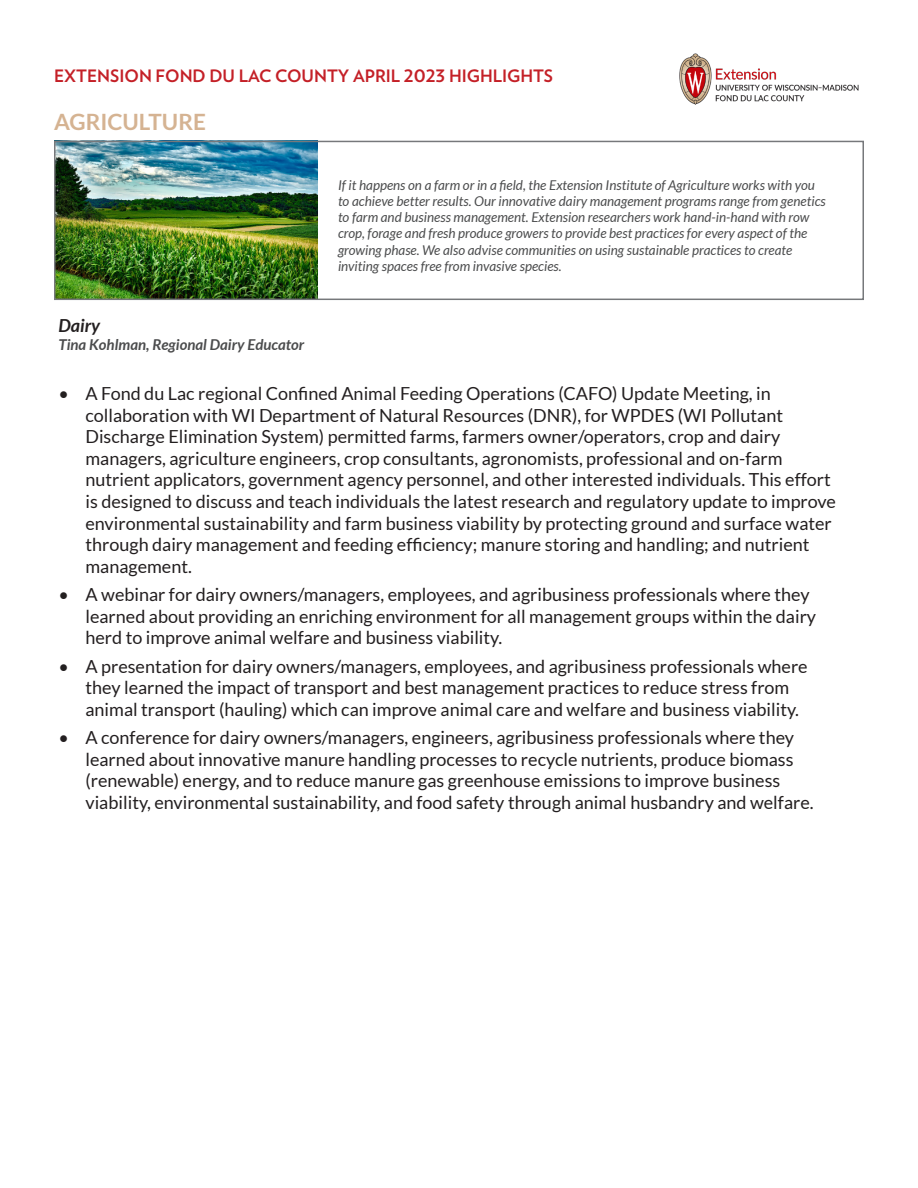
<style>
.page{position:relative;width:918px;height:1188px;background:#fff}
.page>*{position:absolute;margin:0;border:0;box-sizing:border-box;transform-origin:0 0}
.t1{font:700 22.5px "Lato";color:#d5b392}
.t2{font:18px/21.6px "Lato";color:#231f20}
.t3{font:italic 700 18px "Lato";color:#231f20}
.t4{font:700 17.1px "Verlag";color:#c42027}
.t5{font:italic 700 15px "Lato";color:#4b4c4d}
.t6{font:italic 13.5px/16.2px "Lato";color:#4b4c4d}
</style>
<div class="page">
<img style="left:57px;top:144px;width:261px;height:153px">
<div style="left:54px;top:141px;width:810px;height:159px;border:2px solid #76787b"></div>
<img style="left:680px;top:54px;width:179px;height:51px">
<p class="t4" style="left:54px;top:63px;width:501px">EXTENSION FOND DU LAC COUNTY APRIL 2023 HIGHLIGHTS</p>
<p class="t1" style="left:54px;top:109px;width:153px">AGRICULTURE</p>
<p class="t6" style="left:338px;top:177px;width:489px">If it happens on a farm or in a field, the Extension Institute of Agriculture works with you to achieve better results. Our innovative dairy management programs range from genetics to farm and business management. Extension researchers work hand-in-hand with row crop, forage and fresh produce growers to provide best practices for every aspect of the growing phase. We also advise communities on using sustainable practices to create inviting spaces free from invasive species.</p>
<p class="t3" style="left:58px;top:315px;width:43px">Dairy</p>
<p class="t5" style="left:58px;top:336px;width:247px">Tina Kohlman, Regional Dairy Educator</p>
<p class="t2" style="left:86px;top:383px;width:752px;text-indent:-27px">• A Fond du Lac regional Confined Animal Feeding Operations (CAFO) Update Meeting, in collaboration with WI Department of Natural Resources (DNR), for WPDES (WI Pollutant Discharge Elimination System) permitted farms, farmers owner/operators, crop and dairy managers, agriculture engineers, crop consultants, agronomists, professional and on-farm nutrient applicators, government agency personnel, and other interested individuals. This effort is designed to discuss and teach individuals the latest research and regulatory update to improve environmental sustainability and farm business viability by protecting ground and surface water through dairy management and feeding efficiency; manure storing and handling; and nutrient management.</p>
<p class="t2" style="left:86px;top:584px;width:732px;text-indent:-27px">• A webinar for dairy owners/managers, employees, and agribusiness professionals where they learned about providing an enriching environment for all management groups within the dairy herd to improve animal welfare and business viability.</p>
<p class="t2" style="left:86px;top:655px;width:724px;text-indent:-27px">• A presentation for dairy owners/managers, employees, and agribusiness professionals where they learned the impact of transport and best management practices to reduce stress from animal transport (hauling) which can improve animal care and welfare and business viability.</p>
<p class="t2" style="left:86px;top:727px;width:730px;text-indent:-27px">• A conference for dairy owners/managers, engineers, agribusiness professionals where they learned about innovative manure handling processes to recycle nutrients, produce biomass (renewable) energy, and to reduce manure gas greenhouse emissions to improve business viability, environmental sustainability, and food safety through animal husbandry and welfare.</p>
</div>
